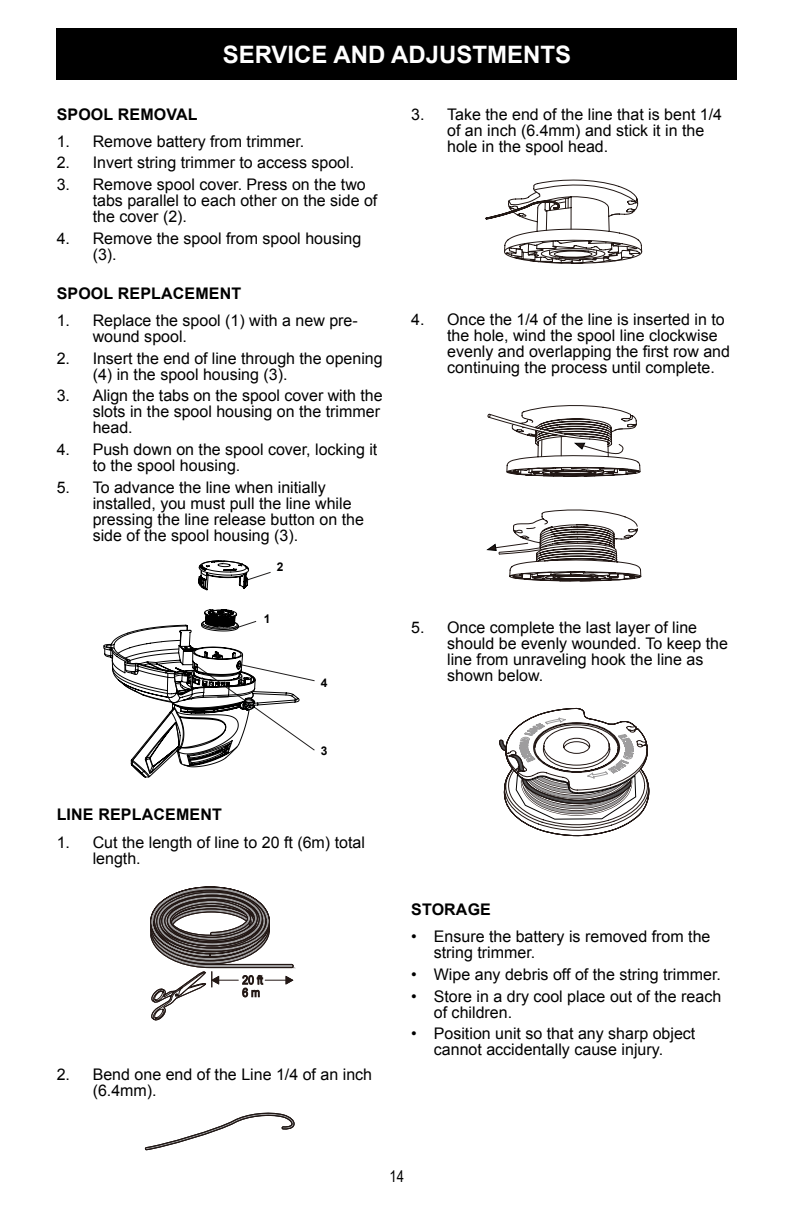
<style>
.page{position:relative;width:794px;height:1225px;background:#fff}
.page>*{position:absolute;margin:0;border:0;box-sizing:border-box;transform-origin:0 0}
.t1{font:700 24px "Arial";color:#fff}
.t2{font:16px/16px "Arial";color:#000}
.t3{font:700 16px "Arial";letter-spacing:.01em;color:#000}
.t4{font:16px "Arial Narrow";color:#000}
.t5{font:12px/12.4px "Arial";color:#231815;scale:.88 1}
.t6{font:700 12px "Arial";color:#000}
</style>
<div class="page">
<div style="left:57px;top:28px;width:680px;height:51px;background:#000"></div>
<svg style="left:486px;top:405px;width:156px;height:177px"></svg>
<svg style="left:499px;top:707px;width:150px;height:129px"></svg>
<svg style="left:144px;top:1112px;width:151px;height:38px"></svg>
<svg style="left:485px;top:179px;width:158px;height:85px"></svg>
<svg style="left:150px;top:886px;width:145px;height:135px"></svg>
<svg style="left:103px;top:560px;width:212px;height:218px"></svg>
<h1 class="t1" style="left:223px;top:39px;width:350px">SERVICE AND ADJUSTMENTS</h1>
<p class="t3" style="left:57px;top:103px;width:142px">SPOOL REMOVAL</p>
<p class="t2" style="left:57px;top:133px;width:249px">1. Remove battery from trimmer.</p>
<p class="t2" style="left:57px;top:155px;width:299px">2. Invert string trimmer to access spool.</p>
<p class="t2" style="left:93px;top:177px;width:286px;text-indent:-36px">3. Remove spool cover. Press on the two tabs parallel to each other on the side of the cover (2).</p>
<p class="t2" style="left:93px;top:230px;width:270px;text-indent:-36px">4. Remove the spool from spool housing (3).</p>
<p class="t3" style="left:57px;top:282px;width:186px">SPOOL REPLACEMENT</p>
<p class="t2" style="left:93px;top:312px;width:266px;text-indent:-36px">1. Replace the spool (1) with a new pre&shy;wound spool.</p>
<p class="t2" style="left:93px;top:350px;width:291px;text-indent:-36px">2. Insert the end of line through the opening (4) in the spool housing (3).</p>
<p class="t2" style="left:93px;top:388px;width:291px;text-indent:-36px">3. Align the tabs on the spool cover with the slots in the spool housing on the trimmer head.</p>
<p class="t2" style="left:93px;top:441px;width:286px;text-indent:-36px">4. Push down on the spool cover, locking it to the spool housing.</p>
<p class="t2" style="left:93px;top:479px;width:273px;text-indent:-36px">5. To advance the line when initially installed, you must pull the line while pressing the line release button on the side of the spool housing (3).</p>
<p class="t6" style="left:277px;top:558px;width:8px">2</p>
<p class="t6" style="left:264px;top:610px;width:8px">1</p>
<p class="t6" style="left:321px;top:675px;width:8px">4</p>
<p class="t6" style="left:321px;top:743px;width:8px">3</p>
<p class="t3" style="left:57px;top:804px;width:167px">LINE REPLACEMENT</p>
<p class="t2" style="left:93px;top:834px;width:274px;text-indent:-36px">1. Cut the length of line to 20 ft (6m) total length.</p>
<p class="t5" style="left:242px;top:974px;width:25px">20 ft<br>6 m</p>
<p class="t2" style="left:93px;top:1067px;width:281px;text-indent:-36px">2. Bend one end of the Line 1/4 of an inch (6.4mm).</p>
<p class="t2" style="left:447px;top:106px;width:276px;text-indent:-36px">3. Take the end of the line that is bent 1/4 of an inch (6.4mm) and stick it in the hole in the spool head.</p>
<p class="t2" style="left:447px;top:311px;width:284px;text-indent:-36px">4. Once the 1/4 of the line is inserted in to the hole, wind the spool line clockwise evenly and overlapping the first row and continuing the process until complete.</p>
<p class="t2" style="left:447px;top:619px;width:282px;text-indent:-36px">5. Once complete the last layer of line should be evenly wounded. To keep the line from unraveling hook the line as shown below.</p>
<p class="t3" style="left:411px;top:899px;width:81px">STORAGE</p>
<p class="t2" style="left:434px;top:929px;width:278px;text-indent:-23px">• Ensure the battery is removed from the string trimmer.</p>
<p class="t2" style="left:411px;top:966px;width:311px">• Wipe any debris off of the string trimmer.</p>
<p class="t2" style="left:434px;top:988px;width:289px;text-indent:-23px">• Store in a dry cool place out of the reach of children.</p>
<p class="t2" style="left:434px;top:1026px;width:263px;text-indent:-23px">• Position unit so that any sharp object cannot accidentally cause injury.</p>
<p class="t4" style="left:389px;top:1164px;width:16px">14</p>
</div>
